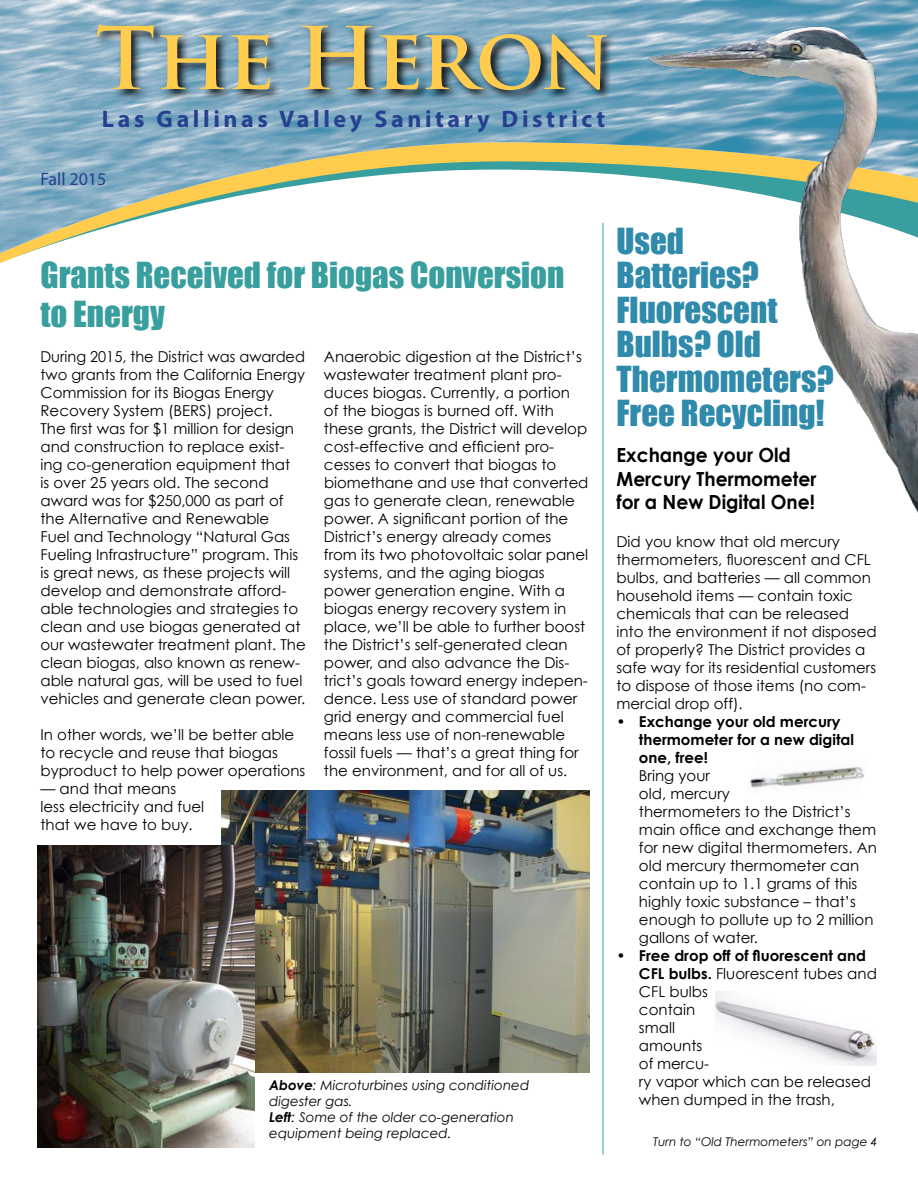
<style>
.page{position:relative;width:918px;height:1188px;background:#fff}
.page>*{position:absolute;margin:0;border:0;box-sizing:border-box;transform-origin:0 0}
.t1{font:700 84px "Trajan Pro";letter-spacing:-.03em;color:#ffcc4e}
.t2{font:33px/34.5px "Impact";color:#308aab}
.t3{font:33px/39px "Impact";color:#389e9e}
.t4{font:700 24px "Myriad Pro";letter-spacing:.15em;color:#25408f}
.t5{font:700 19.5px/23.4px "Century Gothic";color:#000;scale:.96 1}
.t6{font:18px "Myriad Pro";color:#25408f}
.t7{font:15px/18px "Century Gothic";color:#000}
.t8{font:700 15px/18px "Century Gothic";color:#000}
.t9{font:italic 13.5px/16.2px "Century Gothic";color:#000}
.t10{font:italic 12px "Century Gothic";color:#000}
.s1{font-weight:700}
.s2{font-weight:400}
</style>
<div class="page">
<img style="left:0;top:0;width:918px;height:253px">
<div style="left:94px;top:23px;width:524px;height:79px;background:#000;opacity:.9"></div>
<img style="left:645px;top:19px;width:273px;height:494px">
<hr style="left:603px;top:223px;width:1px;height:931px;background:#389e9e">
<img style="left:222px;top:790px;width:368px;height:283px">
<img style="left:38px;top:846px;width:217px;height:302px">
<img style="left:749px;top:767px;width:116px;height:21px">
<img style="left:716px;top:991px;width:160px;height:75px">
<h1 class="t1" style="left:96px;top:6px;width:517px">The Heron</h1>
<h3 class="t4" style="left:102px;top:103px;width:505px">Las Gallinas Valley Sanitary District</h3>
<p class="t6" style="left:40px;top:168px;width:67px">Fall 2015</p>
<h2 class="t3" style="left:40px;top:255px;width:525px">Grants Received for Biogas Conversion to Energy</h2>
<p class="t7" style="left:40px;top:348px;width:267px">During 2015, the District was awarded two grants from the California Energy Commission for its Biogas Energy Recovery System (BERS) project.<br>The first was for $1 million for design and construction to replace exist&shy;ing co-generation equipment that<br>is over 25 years old. The second award was for $250,000 as part of the Alternative and Renewable<br>Fuel and Technology “Natural Gas Fueling Infrastructure” program. This is great news, as these projects will develop and demonstrate afford&shy;able technologies and strategies to clean and use biogas generated at our wastewater treatment plant. The clean biogas, also known as renew&shy;able natural gas, will be used to fuel vehicles and generate clean power.</p>
<p class="t7" style="left:40px;top:726px;width:266px">In other words, we’ll be better able to recycle and reuse that biogas byproduct to help power operations</p>
<p class="t7" style="left:40px;top:780px;width:165px">— and that means less electricity and fuel that we have to buy.</p>
<p class="t7" style="left:324px;top:348px;width:266px">Anaerobic digestion at the District’s wastewater treatment plant pro&shy;duces biogas. Currently, a portion<br>of the biogas is burned off. With these grants, the District will develop cost-effective and efficient pro&shy;cesses to convert that biogas to biomethane and use that converted gas to generate clean, renewable power. A significant portion of the District’s energy already comes<br>from its two photovoltaic solar panel systems, and the aging biogas power generation engine. With a biogas energy recovery system in place, we’ll be able to further boost the District’s self-generated clean power, and also advance the Dis&shy;trict’s goals toward energy indepen&shy;dence. Less use of standard power grid energy and commercial fuel means less use of non-renewable fossil fuels — that’s a great thing for the environment, and for all of us.</p>
<p class="t9" style="left:269px;top:1076px;width:262px"><span class="s1">Above</span>: Microturbines using conditioned digester gas.<br><span class="s1">Left</span>: Some of the older co-generation equipment being replaced.</p>
<h2 class="t2" style="left:616px;top:223px;width:219px">Used<br>Batteries?<br>Fluorescent<br>Bulbs? Old<br>Thermometers?<br>Free Recycling!</h2>
<h3 class="t5" style="left:616px;top:443px;width:210px">Exchange your Old<br>Mercury Thermometer for a New Digital One!</h3>
<p class="t7" style="left:616px;top:532px;width:262px">Did you know that old mercury thermometers, fluorescent and CFL bulbs, and batteries — all common household items — contain toxic chemicals that can be released into the environment if not disposed of properly? The District provides a safe way for its residential customers to dispose of those items (no com&shy;mercial drop off).</p>
<p class="t8" style="left:639px;top:712px;width:217px;text-indent:-22px"><span class="s2">•</span> Exchange your old mercury thermometer for a new digital one, free!</p>
<p class="t7" style="left:639px;top:766px;width:239px">Bring your<br>old, mercury<br>thermometers to the District’s main office and exchange them for new digital thermometers. An old mercury thermometer can contain up to 1.1 grams of this highly toxic substance – that’s enough to pollute up to 2 million gallons of water.</p>
<p class="t7" style="left:639px;top:946px;width:239px;text-indent:-22px">• <span class="s1">Free drop off of fluorescent and<br>CFL bulbs.</span> Fluorescent tubes and<br>CFL bulbs<br>contain<br>small<br>amounts<br>of mercu-<br>ry vapor which can be released when dumped in the trash,</p>
<p class="t10" style="left:653px;top:1135px;width:226px">Turn to “Old Thermometers” on page 4</p>
</div>
